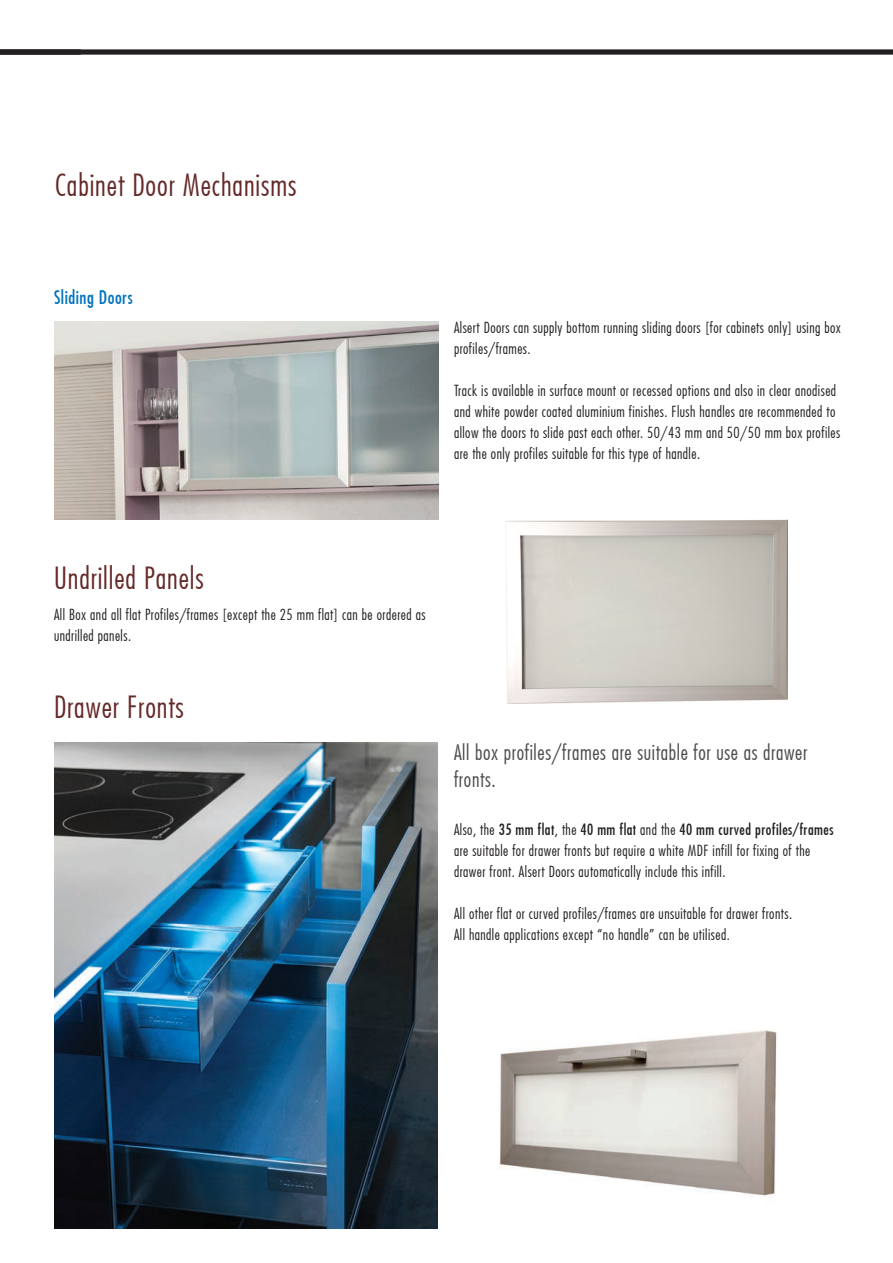
<style>
.page{position:relative;width:893px;height:1263px;background:#fff}
.page>*{position:absolute;margin:0;border:0;box-sizing:border-box;transform-origin:0 0}
.t1{font:300 condensed 30px "Futura";letter-spacing:.03em;color:#652a29}
.t2{font:300 condensed 21px/27px "Futura";letter-spacing:.03em;color:#4b4c4d}
.t3{font:18px "Futura Condensed";letter-spacing:.03em;color:#0072bc}
.t4{font:300 condensed 15px/21px "Futura";letter-spacing:.03em;color:#231f20}
.t5{font:15px "Futura Condensed";letter-spacing:.03em;color:#231f20}
.s1{font-family:"Futura";font-weight:300;font-stretch:condensed}
</style>
<div class="page">
<div style="left:0;top:49px;width:893px;height:6px;background:#231f20"></div>
<img style="left:54px;top:321px;width:385px;height:198px">
<img style="left:54px;top:743px;width:384px;height:486px">
<img style="left:499px;top:1030px;width:278px;height:168px">
<img style="left:506px;top:519px;width:282px;height:184px">
<h1 class="t1" style="left:55px;top:167px;width:243px">Cabinet Door Mechanisms</h1>
<p class="t3" style="left:54px;top:286px;width:80px">Sliding Doors</p>
<p class="t4" style="left:454px;top:317px;width:388px">Alsert Doors can supply bottom running sliding doors [for cabinets only] using box profiles/frames.</p>
<p class="t4" style="left:454px;top:380px;width:388px">Track is available in surface mount or recessed options and also in clear anodised and white powder coated aluminium finishes. Flush handles are recommended to allow the doors to slide past each other. 50/43 mm and 50/50 mm box profiles are the only profiles suitable for this type of handle.</p>
<h1 class="t1" style="left:54px;top:560px;width:151px">Undrilled Panels</h1>
<p class="t4" style="left:54px;top:604px;width:373px">All Box and all flat Profiles/frames [except the 25 mm flat] can be ordered as undrilled panels.</p>
<h1 class="t1" style="left:54px;top:689px;width:131px">Drawer Fronts</h1>
<h2 class="t2" style="left:454px;top:738px;width:355px">All box profiles/frames are suitable for use as drawer fronts.</h2>
<p class="t5" style="left:454px;top:820px;width:381px"><span class="s1">Also, the</span> 35 mm flat<span class="s1">, the</span> 40 mm flat <span class="s1">and the</span> 40 mm curved profiles/frames</p>
<p class="t4" style="left:454px;top:839px;width:358px">are suitable for drawer fronts but require a white MDF infill for fixing of the drawer front. Alsert Doors automatically include this infill.</p>
<p class="t4" style="left:454px;top:902px;width:340px">All other flat or curved profiles/frames are unsuitable for drawer fronts.<br>All handle applications except “no handle” can be utilised.</p>
</div>
